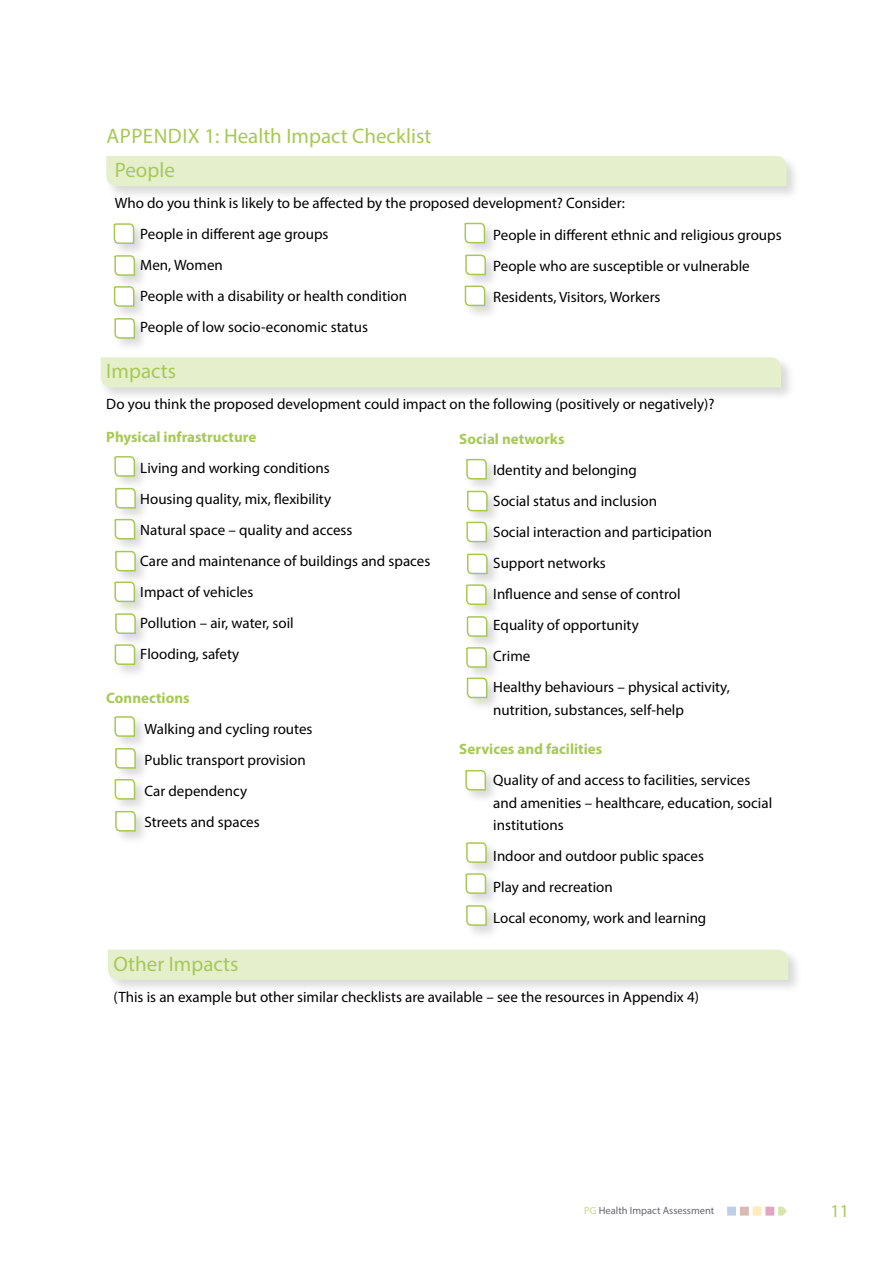
<style>
.page{position:relative;width:893px;height:1263px;background:#fff}
.page>*{position:absolute;margin:0;border:0;box-sizing:border-box;transform-origin:0 0}
.t1{font:21px/33.8px "Myriad Pro";color:#a7c954}
.t2{font:18px "Myriad Pro";color:#a7c954}
.t3{font:15px/31px "Myriad Pro";color:#000}
.t4{font:700 15px "Myriad Pro";color:#a7c954}
.t5{font:10.5px "Myriad Pro";color:#68676c}
.s1{color:#c3da88}
</style>
<div class="page">
<svg style="left:727px;top:1207px;width:60px;height:8px"></svg>
<div style="left:104px;top:153px;width:704px;height:57px;background:#000;opacity:.15"></div>
<div style="left:106px;top:156px;width:681px;height:30px;background:#e5efcc"></div>
<div style="left:98px;top:355px;width:704px;height:56px;background:#000;opacity:.15"></div>
<div style="left:101px;top:357px;width:680px;height:31px;background:#e5efcc"></div>
<div style="left:111px;top:221px;width:44px;height:46px;background:#000;opacity:.15"></div>
<svg style="left:113px;top:223px;width:22px;height:22px"></svg>
<div style="left:112px;top:253px;width:43px;height:45px;background:#000;opacity:.15"></div>
<svg style="left:114px;top:254px;width:22px;height:23px"></svg>
<div style="left:112px;top:284px;width:43px;height:45px;background:#000;opacity:.15"></div>
<svg style="left:113px;top:285px;width:22px;height:22px"></svg>
<div style="left:112px;top:316px;width:43px;height:45px;background:#000;opacity:.15"></div>
<svg style="left:114px;top:317px;width:22px;height:22px"></svg>
<div style="left:462px;top:221px;width:43px;height:45px;background:#000;opacity:.15"></div>
<svg style="left:464px;top:222px;width:22px;height:22px"></svg>
<div style="left:463px;top:252px;width:43px;height:46px;background:#000;opacity:.15"></div>
<svg style="left:465px;top:254px;width:22px;height:22px"></svg>
<div style="left:462px;top:283px;width:44px;height:46px;background:#000;opacity:.15"></div>
<svg style="left:464px;top:285px;width:22px;height:22px"></svg>
<div style="left:112px;top:454px;width:43px;height:45px;background:#000;opacity:.15"></div>
<svg style="left:114px;top:455px;width:22px;height:22px"></svg>
<div style="left:113px;top:486px;width:43px;height:45px;background:#000;opacity:.15"></div>
<svg style="left:114px;top:487px;width:23px;height:22px"></svg>
<div style="left:112px;top:517px;width:44px;height:45px;background:#000;opacity:.15"></div>
<svg style="left:114px;top:518px;width:22px;height:22px"></svg>
<div style="left:113px;top:549px;width:43px;height:45px;background:#000;opacity:.15"></div>
<svg style="left:114px;top:550px;width:23px;height:22px"></svg>
<div style="left:464px;top:457px;width:43px;height:45px;background:#000;opacity:.15"></div>
<svg style="left:465px;top:458px;width:23px;height:22px"></svg>
<div style="left:465px;top:489px;width:43px;height:45px;background:#000;opacity:.15"></div>
<svg style="left:466px;top:490px;width:22px;height:22px"></svg>
<div style="left:464px;top:519px;width:43px;height:46px;background:#000;opacity:.15"></div>
<svg style="left:466px;top:521px;width:22px;height:22px"></svg>
<div style="left:465px;top:551px;width:43px;height:46px;background:#000;opacity:.15"></div>
<svg style="left:466px;top:553px;width:22px;height:22px"></svg>
<div style="left:464px;top:582px;width:43px;height:45px;background:#000;opacity:.15"></div>
<svg style="left:465px;top:584px;width:22px;height:22px"></svg>
<div style="left:465px;top:614px;width:43px;height:45px;background:#000;opacity:.15"></div>
<svg style="left:466px;top:615px;width:22px;height:23px"></svg>
<div style="left:464px;top:645px;width:43px;height:45px;background:#000;opacity:.15"></div>
<svg style="left:465px;top:646px;width:23px;height:22px"></svg>
<div style="left:465px;top:675px;width:43px;height:46px;background:#000;opacity:.15"></div>
<svg style="left:466px;top:677px;width:22px;height:22px"></svg>
<div style="left:112px;top:579px;width:43px;height:46px;background:#000;opacity:.15"></div>
<svg style="left:114px;top:581px;width:22px;height:22px"></svg>
<div style="left:113px;top:611px;width:43px;height:46px;background:#000;opacity:.15"></div>
<svg style="left:114px;top:613px;width:23px;height:22px"></svg>
<div style="left:112px;top:642px;width:44px;height:45px;background:#000;opacity:.15"></div>
<svg style="left:114px;top:643px;width:22px;height:23px"></svg>
<div style="left:112px;top:714px;width:43px;height:45px;background:#000;opacity:.15"></div>
<svg style="left:114px;top:715px;width:22px;height:22px"></svg>
<div style="left:113px;top:746px;width:43px;height:45px;background:#000;opacity:.15"></div>
<svg style="left:114px;top:747px;width:23px;height:22px"></svg>
<div style="left:112px;top:777px;width:44px;height:45px;background:#000;opacity:.15"></div>
<svg style="left:114px;top:778px;width:22px;height:22px"></svg>
<div style="left:113px;top:809px;width:43px;height:45px;background:#000;opacity:.15"></div>
<svg style="left:114px;top:810px;width:23px;height:22px"></svg>
<div style="left:463px;top:768px;width:43px;height:45px;background:#000;opacity:.15"></div>
<svg style="left:465px;top:769px;width:22px;height:22px"></svg>
<div style="left:464px;top:840px;width:43px;height:45px;background:#000;opacity:.15"></div>
<svg style="left:465px;top:841px;width:22px;height:23px"></svg>
<div style="left:463px;top:871px;width:44px;height:45px;background:#000;opacity:.15"></div>
<svg style="left:465px;top:872px;width:22px;height:23px"></svg>
<div style="left:464px;top:903px;width:43px;height:45px;background:#000;opacity:.15"></div>
<svg style="left:465px;top:904px;width:22px;height:22px"></svg>
<div style="left:105px;top:947px;width:704px;height:56px;background:#000;opacity:.15"></div>
<div style="left:108px;top:950px;width:680px;height:30px;background:#e5efcc"></div>
<h1 class="t1" style="left:115px;top:119px;width:318px;text-indent:-8px">APPENDIX 1: Health Impact Checklist<br>People</h1>
<p class="t3" style="left:140px;top:187px;width:486px;text-indent:-26px">Who do you think is likely to be affected by the proposed development? Consider:<br>People in different age groups<br>Men, Women<br>People with a disability or health condition<br>People of low socio-economic status</p>
<p class="t3" style="left:493px;top:219px;width:290px">People in different ethnic and religious groups<br>People who are susceptible or vulnerable<br>Residents, Visitors, Workers</p>
<h1 class="t1" style="left:106px;top:354px;width:71px">Impacts</h1>
<p class="t3" style="left:106px;top:389px;width:610px">Do you think the proposed development could impact on the following (positively or negatively)?</p>
<p class="t4" style="left:106px;top:427px;width:151px">Physical infrastructure</p>
<p class="t3" style="left:140px;top:452px;width:292px">Living and working conditions<br>Housing quality, mix, flexibility<br>Natural space – quality and access<br>Care and maintenance of buildings and spaces<br>Impact of vehicles<br>Pollution – air, water, soil<br>Flooding, safety</p>
<p class="t4" style="left:106px;top:688px;width:85px">Connections</p>
<p class="t3" style="left:145px;top:713px;width:169px">Walking and cycling routes<br>Public transport provision<br>Car dependency<br>Streets and spaces</p>
<p class="t4" style="left:459px;top:429px;width:107px">Social networks</p>
<p class="t3" style="left:493px;top:454px;width:238px">Identity and belonging<br>Social status and inclusion<br>Social interaction and participation<br>Support networks<br>Influence and sense of control<br>Equality of opportunity<br>Crime<br>Healthy behaviours – physical activity,</p>
<p class="t3" style="left:493px;top:694px;width:192px">nutrition, substances, self-help</p>
<p class="t4" style="left:459px;top:739px;width:145px">Services and facilities</p>
<p class="t3" style="left:493px;top:769px;width:280px;line-height:22.5px">Quality of and access to facilities, services and amenities – healthcare, education, social institutions</p>
<p class="t3" style="left:493px;top:840px;width:215px">Indoor and outdoor public spaces<br>Play and recreation<br>Local economy, work and learning</p>
<h1 class="t1" style="left:113px;top:946px;width:127px">Other Impacts</h1>
<p class="t3" style="left:113px;top:981px;width:587px">(This is an example but other similar checklists are available – see the resources in Appendix 4)</p>
<p class="t5" style="left:584px;top:1204px;width:132px"><span class="s1">PG</span> Health Impact Assessment</p>
<p class="t2" style="left:831px;top:1199px;width:20px">11</p>
</div>
